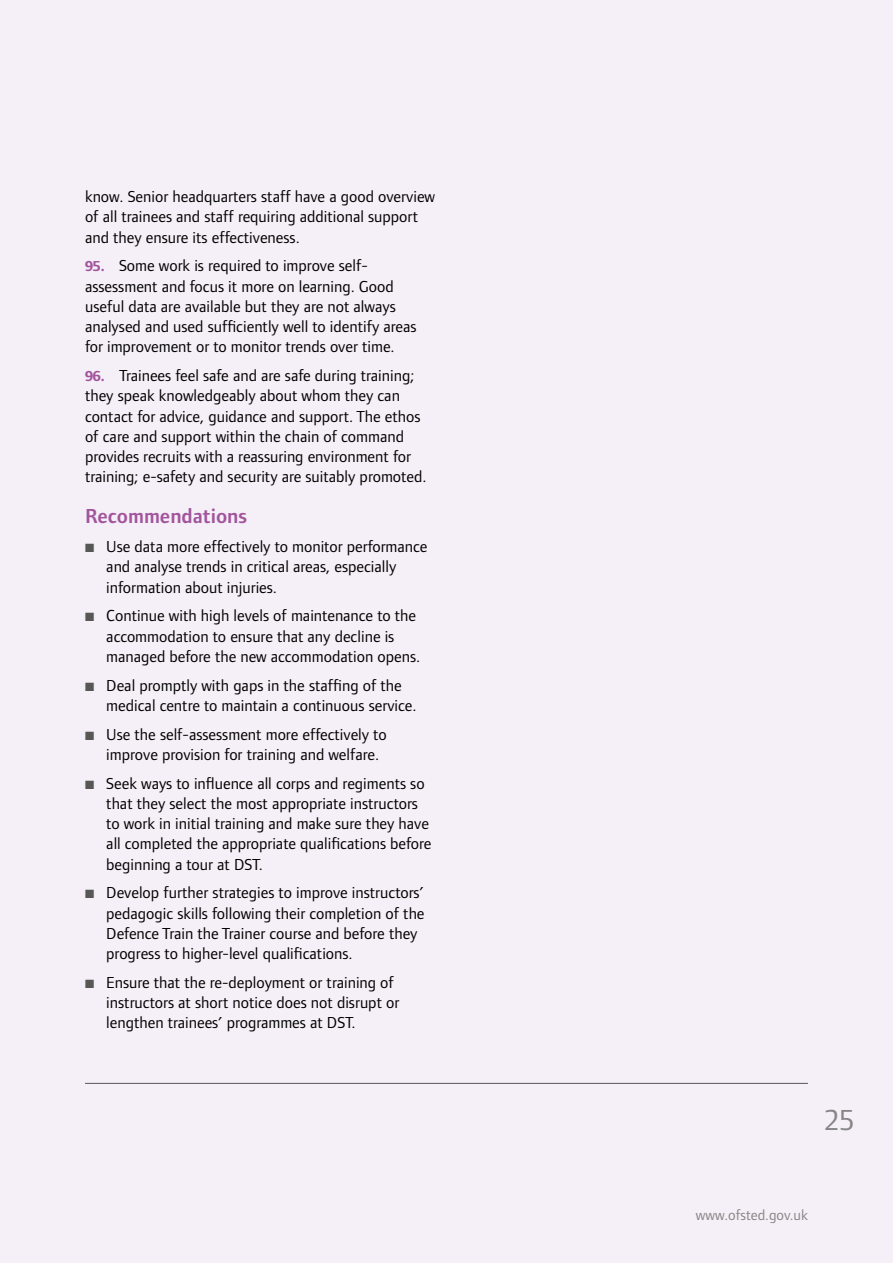
<style>
.page{position:relative;width:893px;height:1263px;background:#f5eff7}
.page>*{position:absolute;margin:0;border:0;box-sizing:border-box;transform-origin:0 0}
.t1{font:30px "Foundry Form Sans";color:#878686}
.t2{font:600 21px "Foundry Form Sans";color:#a2559d}
.t3{font:16.5px/20.2px "Foundry Form Sans";color:#000}
.t4{font:15px "Foundry Form Sans";color:#878686}
.s1{font-weight:700;font-size:15px;color:#a2559d}
</style>
<div class="page">
<hr style="left:85px;top:1083px;width:723px;height:1px;background:#575756">
<p class="t3" style="left:85px;top:186px;width:352px">know. Senior headquarters staff have a good overview of all trainees and staff requiring additional support and they ensure its effectiveness.</p>
<p class="t3" style="left:85px;top:256px;width:333px"><span class="s1">95.</span> Some work is required to improve self&shy;assessment and focus it more on learning. Good useful data are available but they are not always analysed and used sufficiently well to identify areas for improvement or to monitor trends over time.</p>
<p class="t3" style="left:85px;top:365px;width:343px"><span class="s1">96.</span> Trainees feel safe and are safe during training; they speak knowledgeably about whom they can contact for advice, guidance and support. The ethos of care and support within the chain of command provides recruits with a reassuring environment for training; e-safety and security are suitably promoted.</p>
<p class="t2" style="left:85px;top:505px;width:164px">Recommendations</p>
<p class="t3" style="left:106px;top:536px;width:323px">Use data more effectively to monitor performance and analyse trends in critical areas, especially information about injuries.</p>
<p class="t3" style="left:106px;top:606px;width:315px">Continue with high levels of maintenance to the accommodation to ensure that any decline is managed before the new accommodation opens.</p>
<p class="t3" style="left:106px;top:675px;width:312px">Deal promptly with gaps in the staffing of the medical centre to maintain a continuous service.</p>
<p class="t3" style="left:106px;top:724px;width:282px">Use the self-assessment more effectively to improve provision for training and welfare.</p>
<p class="t3" style="left:106px;top:773px;width:327px">Seek ways to influence all corps and regiments so that they select the most appropriate instructors to work in initial training and make sure they have all completed the appropriate qualifications before beginning a tour at DST.</p>
<p class="t3" style="left:106px;top:883px;width:320px">Develop further strategies to improve instructors’ pedagogic skills following their completion of the Defence Train the Trainer course and before they progress to higher-level qualifications.</p>
<p class="t3" style="left:106px;top:972px;width:295px">Ensure that the re-deployment or training of instructors at short notice does not disrupt or lengthen trainees’ programmes at DST.</p>
<h1 class="t1" style="left:824px;top:1103px;width:31px">25</h1>
<p class="t4" style="left:696px;top:1207px;width:114px">www.ofsted.gov.uk</p>
</div>
